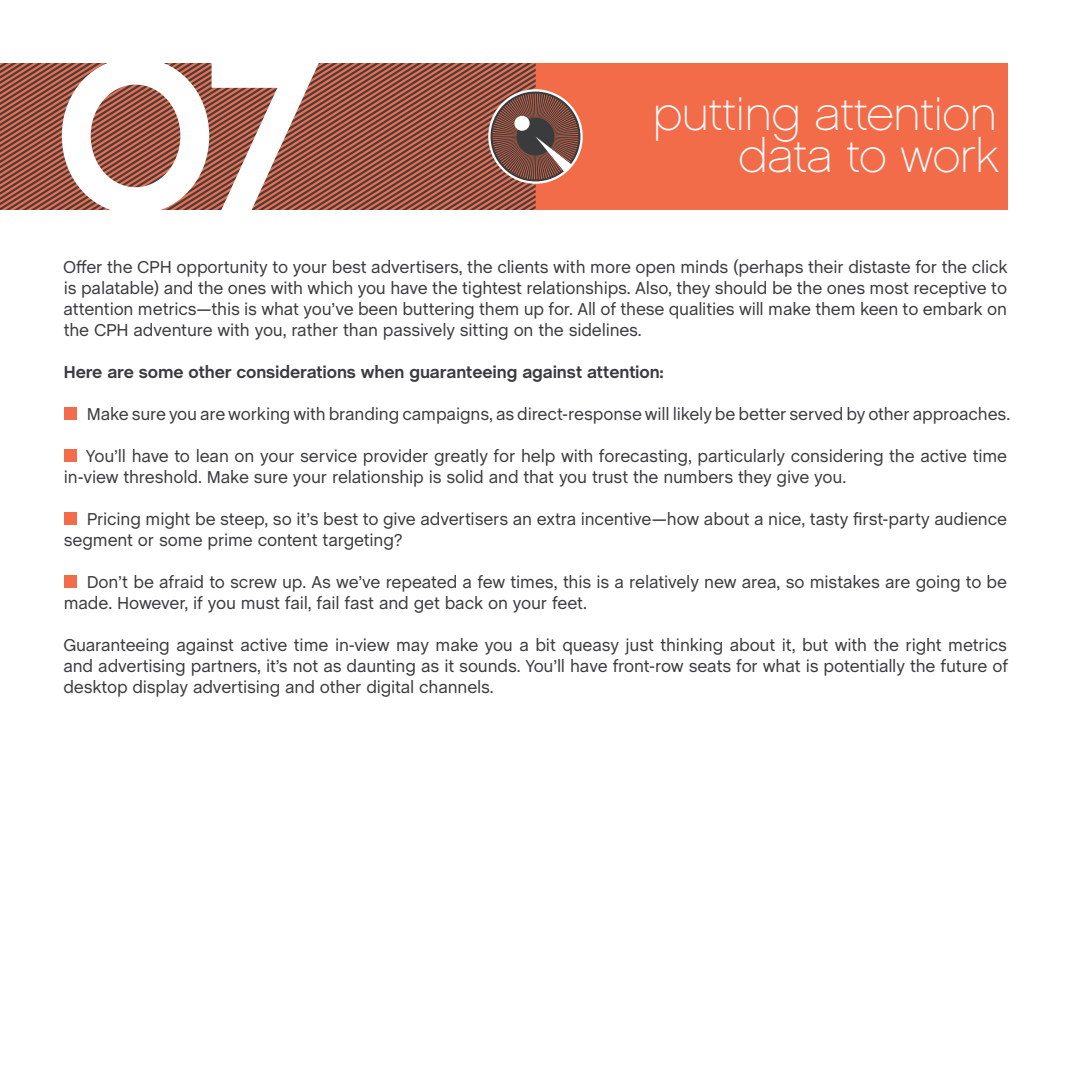
<style>
.page{position:relative;width:1071px;height:1071px;background:#fff}
.page>*{position:absolute;margin:0;border:0;box-sizing:border-box;transform-origin:0 0}
.t1{font:217px "Chalet New York Nineteen Seventy";color:#fff}
.t2{font:87.5px "Chalet New York Nineteen Sixty";color:#f36c4a}
.t3{font:47.25px/42px "Chalet Paris Nineteen Sixty";color:#fff;text-align:right}
.t4{font:17.5px/21px "Chalet";letter-spacing:-.01em;color:#3a3b3c}
.t5{font:700 17.5px "Chalet";letter-spacing:-.01em;color:#3a3b3c}
</style>
<div class="page">
<div style="left:0;top:63px;width:1008px;height:147px;background:#f36c4a"></div>
<svg style="left:0;top:63px;width:583px;height:147px"></svg>
<h1 class="t1" style="left:54px;top:4px;width:283px">0 37</h1>
<h3 class="t3" style="left:653px;top:93px;width:348px">putting attention data to work</h3>
<p class="t4" style="left:63px;top:257px;width:946px;text-align:justify">Offer the CPH opportunity to your best advertisers, the clients with more open minds (perhaps their distaste for the click is palatable) and the ones with which you have the tightest relationships. Also, they should be the ones most receptive to attention metrics—this is what you’ve been buttering them up for. All of these qualities will make them keen to embark on the CPH adventure with you, rather than passively sitting on the sidelines.</p>
<p class="t5" style="left:64px;top:362px;width:601px">Here are some other considerations when guaranteeing against attention:</p>
<h2 class="t2" style="left:60px;top:335px;width:22px">.</h2>
<p class="t4" style="left:87px;top:404px;width:925px">Make sure you are working with branding campaigns, as direct-response will likely be better served by other approaches.</p>
<h2 class="t2" style="left:60px;top:377px;width:22px">.</h2>
<p class="t4" style="left:64px;top:446px;width:945px;text-indent:22px">You’ll have to lean on your service provider greatly for help with forecasting, particularly considering the active time in-view threshold. Make sure your relationship is solid and that you trust the numbers they give you.</p>
<h2 class="t2" style="left:60px;top:440px;width:22px">.</h2>
<p class="t4" style="left:64px;top:509px;width:945px;text-indent:23px">Pricing might be steep, so it’s best to give advertisers an extra incentive—how about a nice, tasty first-party audience segment or some prime content targeting?</p>
<h2 class="t2" style="left:60px;top:503px;width:22px">.</h2>
<p class="t4" style="left:64px;top:572px;width:945px;text-indent:23px">Don’t be afraid to screw up. As we’ve repeated a few times, this is a relatively new area, so mistakes are going to be made. However, if you must fail, fail fast and get back on your feet.</p>
<p class="t4" style="left:63px;top:635px;width:946px;text-align:justify">Guaranteeing against active time in-view may make you a bit queasy just thinking about it, but with the right metrics and advertising partners, it’s not as daunting as it sounds. You’ll have front-row seats for what is potentially the future of desktop display advertising and other digital channels.</p>
</div>
